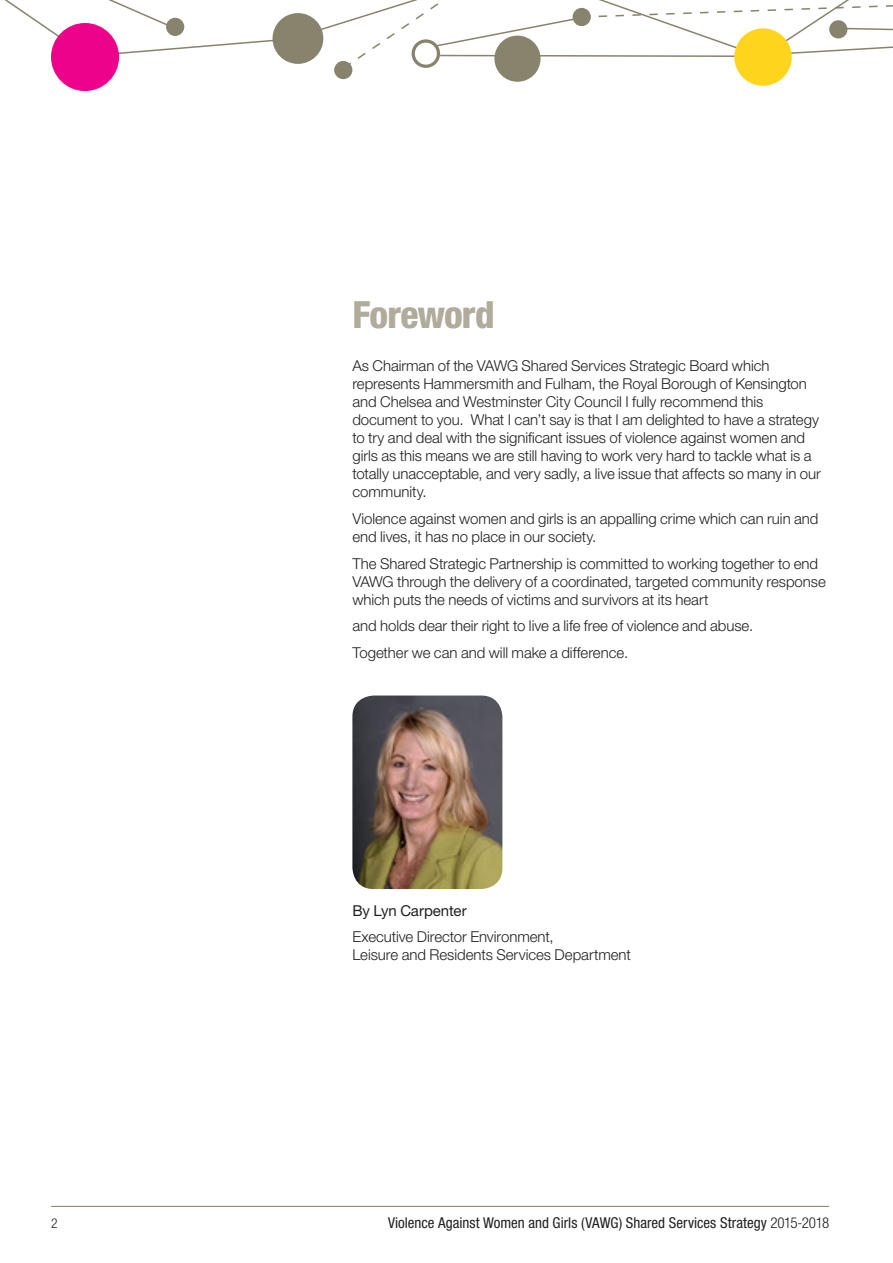
<style>
.page{position:relative;width:893px;height:1263px;background:#fff}
.page>*{position:absolute;margin:0;border:0;box-sizing:border-box;transform-origin:0 0}
.Section{font:800 condensed 37.5px "Helvetica Neue LT Std";letter-spacing:-.025em;color:#b1ab9c}
.Main_No-Indent{font:300 15px/18px "Helvetica Neue LT Std";letter-spacing:-.005em;color:#231f20}
.t1{font:condensed 15px "Helvetica Neue LT Std";color:#231f20}
.Main_No-Indent-2{font:15px "Helvetica Neue LT Std";color:#231f20}
.t2{font:300 condensed 13.5px "Helvetica Neue LT Std";color:#231f20}
.s1{font-weight:300}
</style>
<div class="page">
<hr style="left:51px;top:1206px;width:778px;height:1px;background:#88836d">
<img style="left:352px;top:695px;width:150px;height:194px">
<div style="left:334px;top:61px;width:18px;height:18px;background:#88836d;border-radius:50%"></div>
<div style="left:51px;top:23px;width:68px;height:68px;background:#ed028c;border-radius:50%"></div>
<div style="left:734px;top:28px;width:58px;height:58px;background:#fed41d;border-radius:50%"></div>
<svg style="left:4px;top:0;width:889px;height:70px"></svg>
<div style="left:494px;top:36px;width:47px;height:46px;background:#88836d;border-radius:50%"></div>
<p class="Section" style="left:352px;top:291px;width:144px">Foreword</p>
<p class="Main_No-Indent" style="left:352px;top:357px;width:470px">As Chairman of the VAWG Shared Services Strategic Board which represents Hammersmith and Fulham, the Royal Borough of Kensington and Chelsea and Westminster City Council I fully recommend this document to you. What I can’t say is that I am delighted to have a strategy to try and deal with the significant issues of violence against women and girls as this means we are still having to work very hard to tackle what is a totally unacceptable, and very sadly, a live issue that affects so many in our community.</p>
<p class="Main_No-Indent" style="left:352px;top:509px;width:468px">Violence against women and girls is an appalling crime which can ruin and end lives, it has no place in our society.</p>
<p class="Main_No-Indent" style="left:352px;top:554px;width:475px">The Shared Strategic Partnership is committed to working together to end<br>VAWG through the delivery of a coordinated, targeted community response which puts the needs of victims and survivors at its heart</p>
<p class="Main_No-Indent" style="left:352px;top:616px;width:402px">and holds dear their right to live a life free of violence and abuse.</p>
<p class="Main_No-Indent" style="left:352px;top:643px;width:277px">Together we can and will make a difference.</p>
<p class="Main_No-Indent-2" style="left:352px;top:901px;width:116px">By Lyn Carpenter</p>
<p class="Main_No-Indent" style="left:352px;top:927px;width:280px">Executive Director Environment,<br>Leisure and Residents Services Department</p>
<p class="t2" style="left:51px;top:1216px;width:8px">2</p>
<p class="t1" style="left:388px;top:1214px;width:443px">Violence Against Women and Girls (VAWG) Shared Services Strategy <span class="s1">2015-2018</span></p>
</div>
